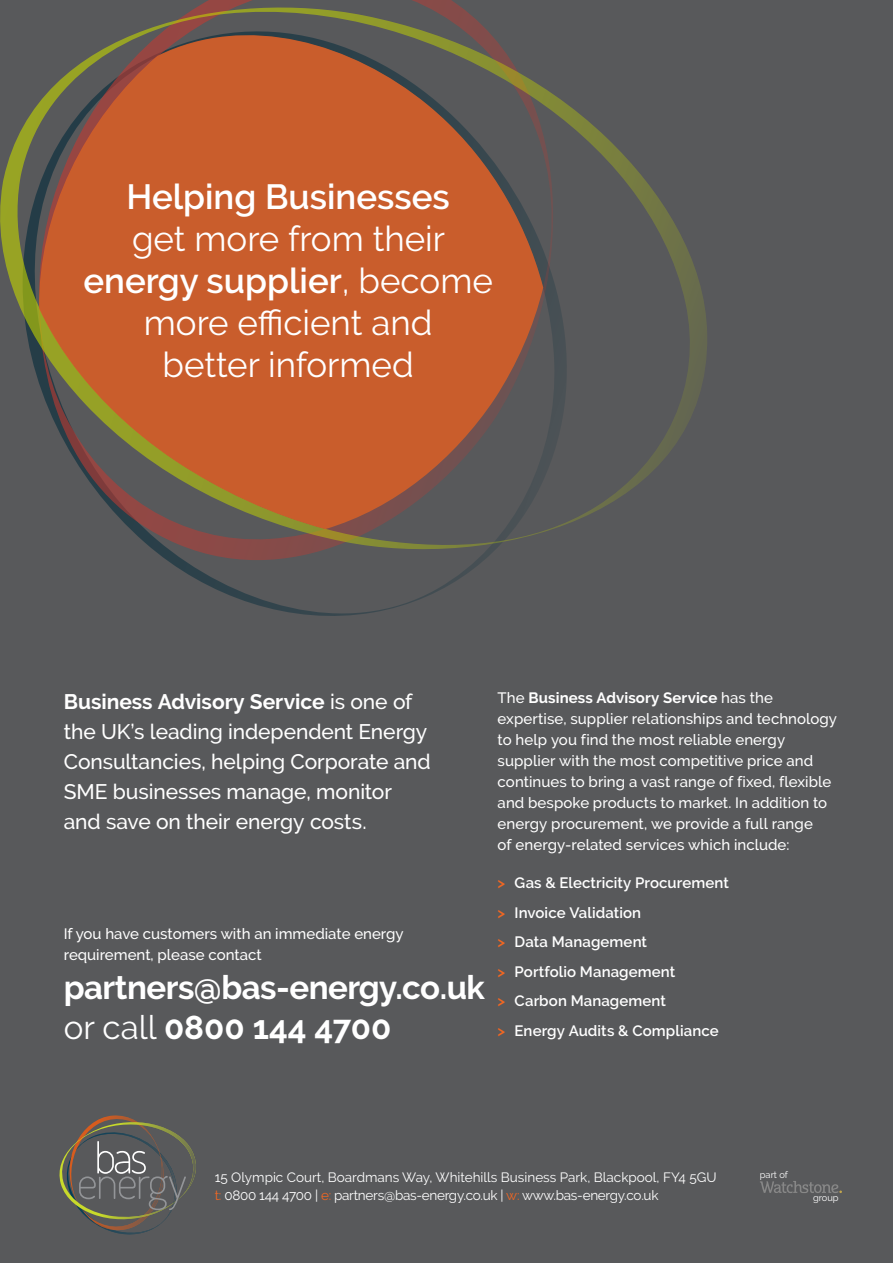
<style>
.page{position:relative;width:893px;height:1263px;background:#58595b}
.page>*{position:absolute;margin:0;border:0;box-sizing:border-box;transform-origin:0 0}
.t1{font:34.95px/41.8px "Raleway";color:#fff;text-align:center}
.t2{font:600 34.95px "Raleway";color:#fff}
.t3{font:700 33px/39.6px "Raleway";letter-spacing:-.015em;color:#fff}
.t4{font:500 21px/30px "Raleway";letter-spacing:-.005em;color:#fff}
.t5{font:500 15px/21px "Raleway";letter-spacing:.005em;color:#fff}
.t6{font:600 15px/29.5px "Raleway";letter-spacing:.005em;color:#fff}
.t7{font:13.5px/18px "Raleway";color:#fff}
.t8{font:9.3px "Raleway";color:#fff}
.s1{font-weight:600}
.s2{font-weight:700}
.s3{font-weight:400}
.s4{color:#f26722}
</style>
<div class="page">
<svg style="left:60px;top:1115px;width:136px;height:119px"></svg>
<svg style="left:760px;top:1181px;width:82px;height:12px"></svg>
<svg style="left:170px;top:562px;width:311px;height:54px"></svg>
<svg style="left:155px;top:0;width:338px;height:562px"></svg>
<svg style="left:0;top:6px;width:707px;height:545px"></svg>
<svg style="left:38px;top:34px;width:505px;height:495px;fill:#c95d2c"></svg>
<h1 class="t2" style="left:126px;top:177px;width:325px">Helping Businesses</h1>
<h1 class="t1" style="left:83px;top:218px;width:411px">get more from their <span class="s1">energy supplier</span>, become more efficient and<br>better informed</h1>
<h3 class="t4" style="left:64px;top:686px;width:369px"><span class="s2">Business Advisory Service</span> is one of the UK’s leading independent Energy Consultancies, helping Corporate and SME businesses manage, monitor and save on their energy costs.</h3>
<p class="t5" style="left:64px;top:923px;width:341px">If you have customers with an immediate energy requirement, please contact</p>
<h2 class="t3" style="left:64px;top:968px;width:423px">partners@bas-energy.co.uk <span class="s3">or call</span> 0800 144 4700</h2>
<p class="t5" style="left:498px;top:687px;width:341px">The <span class="s2">Business Advisory Service</span> has the expertise, supplier relationships and technology to help you find the most reliable energy supplier with the most competitive price and continues to bring a vast range of fixed, flexible and bespoke products to market. In addition to energy procurement, we provide a full range<br>of energy-related services which include:</p>
<p class="t6" style="left:498px;top:868px;width:233px"><span class="s4">&gt;</span> Gas &amp; Electricity Procurement <span class="s4">&gt;</span> Invoice Validation<br><span class="s4">&gt;</span> Data Management<br><span class="s4">&gt;</span> Portfolio Management<br><span class="s4">&gt;</span> Carbon Management<br><span class="s4">&gt;</span> Energy Audits &amp; Compliance</p>
<p class="t7" style="left:215px;top:1168px;width:503px">15 Olympic Court, Boardmans Way, Whitehills Business Park, Blackpool, FY4 5GU <span class="s4">t:</span> 0800 144 4700 | <span class="s4">e:</span> partners@bas-energy.co.uk | <span class="s4">w:</span> www.bas-energy.co.uk</p>
<p class="t8" style="left:760px;top:1169px;width:30px">part of</p>
<p class="t8" style="left:813px;top:1193px;width:27px">group</p>
</div>
